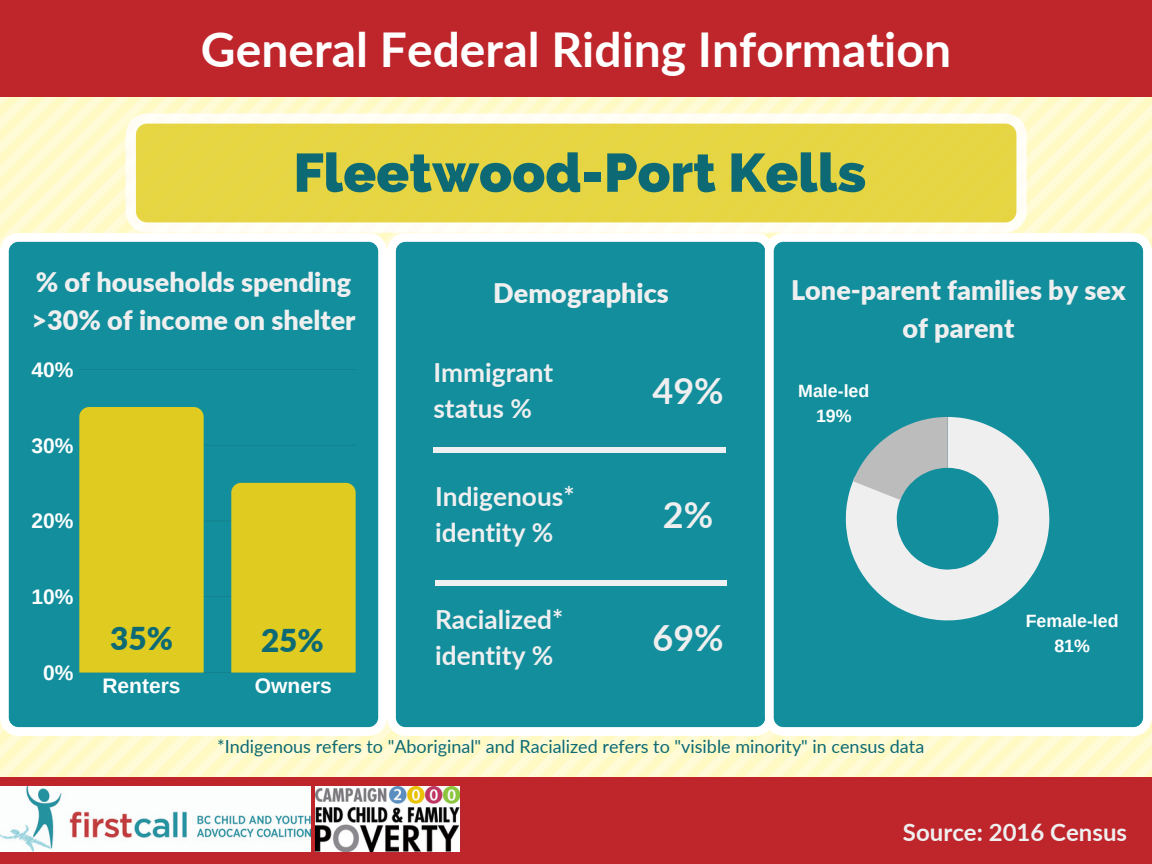
<style>
.page{position:relative;width:1152px;height:864px;background:#fff}
.page>*{position:absolute;margin:0;border:0;box-sizing:border-box;transform-origin:0 0}
.t1{font:800 54px "Raleway";color:#0d6a74}
.t2{font:700 48px "Lato";color:#fff}
.t3{font:700 36px "Lato";color:#efeff0}
.t4{font:900 31.5px "Lato";color:#0d6a74}
.t5{font:900 27px/37.8px "Lato";color:#efeff0;text-align:center}
.t6{font:700 26.25px/36.2px "Lato";color:#efeff0}
.t7{font:700 24px "Lato";color:#efeff0}
.t8{font:700 21px "Arimo";color:#fff}
.t9{font:18px "Lato";color:#0d6a74}
.t10{font:700 17.85px/24.8px "Arimo";color:#fff;text-align:center}
</style>
<div class="page">
<img style="left:0;top:97px;width:1152px;height:681px">
<div style="left:0;top:0;width:1152px;height:97px;background:#bf262c"></div>
<div style="left:0;top:778px;width:1152px;height:86px;background:#bf262c"></div>
<svg style="left:0;top:233px;width:387px;height:503px;fill:#128e9c"></svg>
<div style="left:387px;top:233px;width:378px;height:503px;background:#128e9c"></div>
<div style="left:433px;top:447px;width:293px;height:6px;background:#eff0f2"></div>
<div style="left:435px;top:581px;width:291px;height:5px;background:#eff0f2"></div>
<svg style="left:765px;top:233px;width:387px;height:503px;fill:#128e9c"></svg>
<svg style="left:846px;top:417px;width:203px;height:204px;fill:#efeff0"></svg>
<svg style="left:853px;top:417px;width:95px;height:83px"></svg>
<hr style="left:79px;top:369px;width:277px;height:1px;background:#222">
<hr style="left:79px;top:445px;width:277px;height:1px;background:#222">
<hr style="left:79px;top:521px;width:277px;height:1px;background:#222">
<hr style="left:79px;top:597px;width:277px;height:1px;background:#222">
<hr style="left:79px;top:672px;width:277px;height:1px;background:#222">
<div style="left:79px;top:407px;width:125px;height:266px;background:#e0cc21"></div>
<div style="left:231px;top:483px;width:125px;height:190px;background:#e0cc21"></div>
<img style="left:0;top:787px;width:310px;height:65px">
<img style="left:315px;top:787px;width:144px;height:65px">
<svg style="left:126px;top:113px;width:901px;height:120px;fill:#e6d545"></svg>
<h2 class="t2" style="left:201px;top:19px;width:752px">General Federal Riding Information</h2>
<h1 class="t1" style="left:294px;top:141px;width:574px">Fleetwood-Port Kells</h1>
<p class="t5" style="left:31px;top:263px;width:326px;text-align:left">% of households spending &gt;30% of income on shelter</p>
<p class="t8" style="left:31px;top:358px;width:44px">40%</p>
<p class="t8" style="left:31px;top:434px;width:44px">30%</p>
<p class="t8" style="left:31px;top:509px;width:44px">20%</p>
<p class="t8" style="left:31px;top:585px;width:44px">10%</p>
<p class="t8" style="left:43px;top:661px;width:32px">0%</p>
<p class="t4" style="left:110px;top:618px;width:64px">35%</p>
<p class="t4" style="left:261px;top:621px;width:64px">25%</p>
<p class="t8" style="left:102px;top:674px;width:80px">Renters</p>
<p class="t8" style="left:255px;top:674px;width:79px">Owners</p>
<p class="t5" style="left:493px;top:273px;width:177px">Demographics</p>
<p class="t6" style="left:433px;top:354px;width:122px">Immigrant status %</p>
<p class="t6" style="left:435px;top:477px;width:141px">Indigenous* identity %</p>
<p class="t6" style="left:435px;top:601px;width:130px">Racialized* identity %</p>
<h3 class="t3" style="left:653px;top:369px;width:73px">49%</h3>
<h3 class="t3" style="left:663px;top:492px;width:52px">2%</h3>
<h3 class="t3" style="left:653px;top:616px;width:73px">69%</h3>
<p class="t5" style="left:791px;top:271px;width:336px">Lone-parent families by sex of parent</p>
<p class="t10" style="left:798px;top:379px;width:73px">Male-led<br>19%</p>
<p class="t10" style="left:1026px;top:609px;width:94px">Female-led<br>81%</p>
<p class="t9" style="left:217px;top:735px;width:709px">*Indigenous refers to "Aboriginal" and Racialized refers to "visible minority" in census data</p>
<p class="t7" style="left:903px;top:817px;width:226px">Source: 2016 Census</p>
</div>
